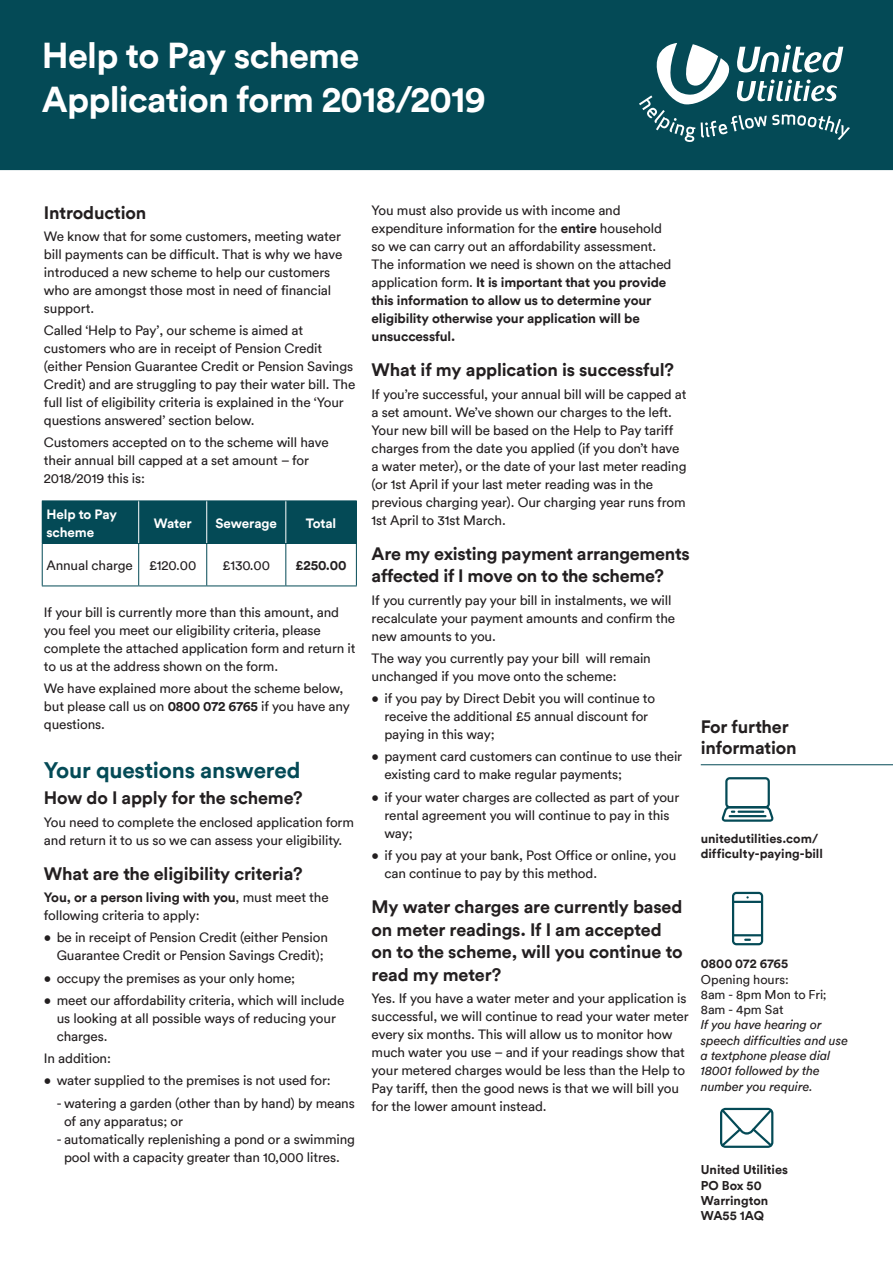
<style>
.page{position:relative;width:893px;height:1263px;background:#fff}
.page>*{position:absolute;margin:0;border:0;box-sizing:border-box;transform-origin:0 0}
.t1{font:700 36px/43.2px "Circular TT";letter-spacing:-.02em;color:#fff}
.t2{font:700 22.5px "Circular TT";letter-spacing:-.01em;color:#044a56}
.t3{font:700 18px/22.5px "Circular TT";letter-spacing:-.01em;color:#231f20}
.t4{font:13.5px/18px "Circular TT";letter-spacing:-.01em;color:#231f20}
.t5{font:700 13.5px/18px "Circular TT";letter-spacing:-.01em;color:#fff}
.t6{font:700 13.5px "Circular TT";color:#231f20}
.t7{font:italic 12.75px/15.3px "Circular TT";letter-spacing:-.005em;color:#231f20}
.t8{font:700 12.75px/15.3px "Circular TT";letter-spacing:-.005em;color:#231f20}
.t9{font:12.75px/15.3px "Circular TT";color:#231f20}
.t10{font:700 12.75px "Circular TT";letter-spacing:.015em;color:#231f20}
.s1{font-weight:700}
</style>
<div class="page">
<hr style="left:701px;top:764px;width:192px;height:1px;background:#044a56">
<div style="left:42px;top:501px;width:97px;height:42px;background:#044a56"></div>
<div style="left:139px;top:501px;width:68px;height:42px;background:#044a56"></div>
<div style="left:207px;top:501px;width:79px;height:42px;background:#044a56"></div>
<div style="left:286px;top:501px;width:70px;height:42px;background:#044a56"></div>
<hr style="left:42px;top:500px;width:97px;height:1px;background:#044a56">
<hr style="left:139px;top:500px;width:68px;height:1px;background:#044a56">
<hr style="left:207px;top:500px;width:79px;height:1px;background:#044a56">
<hr style="left:286px;top:500px;width:71px;height:1px;background:#044a56">
<hr style="left:356px;top:501px;width:1px;height:42px;background:#044a56">
<hr style="left:42px;top:543px;width:97px;height:1px;background:#044a56">
<hr style="left:42px;top:544px;width:1px;height:41px;background:#044a56">
<hr style="left:139px;top:543px;width:68px;height:1px;background:#044a56">
<hr style="left:138px;top:544px;width:1px;height:41px;background:#044a56">
<hr style="left:207px;top:543px;width:79px;height:1px;background:#044a56">
<hr style="left:206px;top:544px;width:1px;height:41px;background:#044a56">
<hr style="left:286px;top:543px;width:71px;height:1px;background:#044a56">
<hr style="left:285px;top:544px;width:1px;height:41px;background:#044a56">
<hr style="left:356px;top:544px;width:1px;height:41px;background:#044a56">
<hr style="left:42px;top:585px;width:97px;height:1px;background:#044a56">
<hr style="left:139px;top:585px;width:68px;height:1px;background:#044a56">
<hr style="left:207px;top:585px;width:79px;height:1px;background:#044a56">
<hr style="left:286px;top:585px;width:71px;height:1px;background:#044a56">
<hr style="left:138px;top:501px;width:1px;height:42px;background:#fff">
<hr style="left:206px;top:501px;width:1px;height:42px;background:#fff">
<hr style="left:285px;top:501px;width:1px;height:42px;background:#fff">
<div style="left:0;top:0;width:893px;height:169px;background:#044a56"></div>
<svg style="left:639px;top:43px;width:211px;height:99px"></svg>
<svg style="left:721px;top:777px;width:53px;height:45px"></svg>
<hr style="left:737px;top:810px;width:27px;height:3px;background:#044a56">
<hr style="left:729px;top:815px;width:37px;height:2px;background:#044a56">
<svg style="left:732px;top:892px;width:31px;height:53px"></svg>
<hr style="left:733px;top:934px;width:29px;height:2px;background:#044a56">
<svg style="left:720px;top:1108px;width:53px;height:40px"></svg>
<p class="t1" style="left:42px;top:33px;width:445px">Help to Pay scheme<br>Application form 2018/2019</p>
<p class="t3" style="left:44px;top:201px;width:104px">Introduction</p>
<p class="t4" style="left:44px;top:227px;width:300px">We know that for some customers, meeting water bill payments can be difficult. That is why we have introduced a new scheme to help our customers who are amongst those most in need of financial support.</p>
<p class="t4" style="left:44px;top:321px;width:313px">Called ‘Help to Pay’, our scheme is aimed at customers who are in receipt of Pension Credit (either Pension Guarantee Credit or Pension Savings Credit) and are struggling to pay their water bill. The full list of eligibility criteria is explained in the ‘Your questions answered’ section below.</p>
<p class="t4" style="left:44px;top:433px;width:286px">Customers accepted on to the scheme will have their annual bill capped at a set amount – for<br>2018/2019 this is:</p>
<p class="t5" style="left:46px;top:505px;width:72px">Help to Pay scheme</p>
<p class="t5" style="left:154px;top:514px;width:39px">Water</p>
<p class="t5" style="left:216px;top:514px;width:63px">Sewerage</p>
<p class="t5" style="left:306px;top:514px;width:32px">Total</p>
<p class="t4" style="left:46px;top:556px;width:88px">Annual charge</p>
<p class="t4" style="left:149px;top:556px;width:49px">£120.00</p>
<p class="t4" style="left:222px;top:556px;width:49px">£130.00</p>
<p class="t6" style="left:296px;top:557px;width:52px">£250.00</p>
<p class="t4" style="left:44px;top:603px;width:313px">If your bill is currently more than this amount, and you feel you meet our eligibility criteria, please complete the attached application form and return it to us at the address shown on the form.</p>
<p class="t4" style="left:44px;top:679px;width:307px">We have explained more about the scheme below, but please call us on <span class="s1">0800 072 6765</span> if you have any questions.</p>
<h3 class="t2" style="left:44px;top:755px;width:258px">Your questions answered</h3>
<p class="t3" style="left:44px;top:786px;width:260px">How do I apply for the scheme?</p>
<p class="t4" style="left:44px;top:813px;width:312px">You need to complete the enclosed application form and return it to us so we can assess your eligibility.</p>
<p class="t3" style="left:44px;top:862px;width:260px">What are the eligibility criteria?</p>
<p class="t4" style="left:44px;top:888px;width:286px"><span class="s1">You, or a person living with you</span>, must meet the following criteria to apply:</p>
<p class="t4" style="left:44px;top:928px;width:286px">• be in receipt of Pension Credit (either Pension</p>
<p class="t4" style="left:57px;top:946px;width:268px">Guarantee Credit or Pension Savings Credit);</p>
<p class="t4" style="left:44px;top:969px;width:253px">• occupy the premises as your only home;</p>
<p class="t4" style="left:57px;top:991px;width:289px;text-indent:-13px">• meet our affordability criteria, which will include us looking at all possible ways of reducing your charges.</p>
<p class="t4" style="left:44px;top:1049px;width:69px">In addition:</p>
<p class="t4" style="left:44px;top:1071px;width:288px">• water supplied to the premises is not used for:</p>
<p class="t4" style="left:64px;top:1094px;width:292px;text-indent:-7px">- watering a garden (other than by hand) by means of any apparatus; or</p>
<p class="t4" style="left:57px;top:1130px;width:300px;text-align:center">- automatically replenishing a pond or a swimming pool with a capacity greater than 10,000 litres.</p>
<p class="t4" style="left:372px;top:201px;width:301px">You must also provide us with income and expenditure information for the <span class="s1">entire</span> household so we can carry out an affordability assessment.<br>The information we need is shown on the attached application form. <span class="s1">It is important that you provide this information to allow us to determine your eligibility otherwise your application will be unsuccessful.</span></p>
<p class="t3" style="left:372px;top:358px;width:304px">What if my application is successful?</p>
<p class="t4" style="left:372px;top:385px;width:316px">If you’re successful, your annual bill will be capped at a set amount. We’ve shown our charges to the left.<br>Your new bill will be based on the Help to Pay tariff charges from the date you applied (if you don’t have a water meter), or the date of your last meter reading (or 1st April if your last meter reading was in the previous charging year). Our charging year runs from 1st April to 31st March.</p>
<p class="t3" style="left:372px;top:542px;width:320px">Are my existing payment arrangements affected if I move on to the scheme?</p>
<p class="t4" style="left:372px;top:591px;width:305px">If you currently pay your bill in instalments, we will recalculate your payment amounts and confirm the new amounts to you.</p>
<p class="t4" style="left:372px;top:649px;width:281px">The way you currently pay your bill will remain unchanged if you move onto the scheme:</p>
<p class="t4" style="left:384px;top:689px;width:272px;text-indent:-13px">• if you pay by Direct Debit you will continue to receive the additional £5 annual discount for paying in this way;</p>
<p class="t4" style="left:384px;top:747px;width:299px;text-indent:-13px">• payment card customers can continue to use their existing card to make regular payments;</p>
<p class="t4" style="left:384px;top:788px;width:296px;text-indent:-13px">• if your water charges are collected as part of your rental agreement you will continue to pay in this way;</p>
<p class="t4" style="left:384px;top:846px;width:293px;text-indent:-13px">• if you pay at your bank, Post Office or online, you can continue to pay by this method.</p>
<p class="t3" style="left:372px;top:895px;width:313px">My water charges are currently based on meter readings. If I am accepted on to the scheme, will you continue to read my meter?</p>
<p class="t4" style="left:372px;top:989px;width:319px">Yes. If you have a water meter and your application is successful, we will continue to read your water meter every six months. This will allow us to monitor how much water you use – and if your readings show that your metered charges would be less than the Help to Pay tariff, then the good news is that we will bill you for the lower amount instead.</p>
<p class="t3" style="left:701px;top:716px;width:97px;line-height:21px">For further information</p>
<p class="t8" style="left:701px;top:831px;width:124px">unitedutilities.com/ difficulty-paying-bill</p>
<p class="t10" style="left:701px;top:955px;width:89px">0800 072 6765</p>
<p class="t9" style="left:701px;top:971px;width:127px">Opening hours:<br>8am - 8pm Mon to Fri;<br>8am - 4pm Sat</p>
<p class="t7" style="left:701px;top:1017px;width:149px">If you have hearing or speech difficulties and use a textphone please dial<br>18001 followed by the number you require.</p>
<p class="t8" style="left:701px;top:1162px;width:89px">United Utilities<br>PO Box 50<br>Warrington<br>WA55 1AQ</p>
</div>
